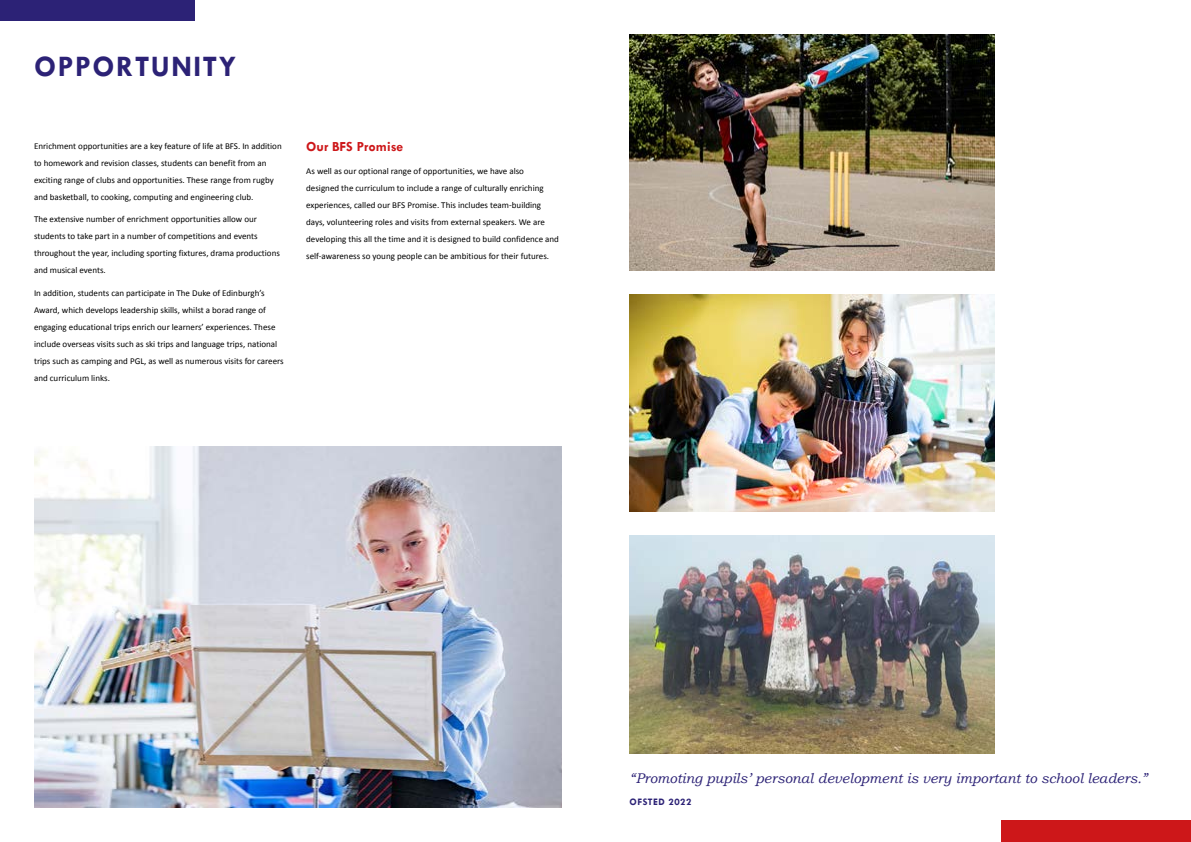
<style>
.page{position:relative;width:1191px;height:842px;background:#fff}
.page>*{position:absolute;margin:0;border:0;box-sizing:border-box;transform-origin:0 0}
.t1{font:700 30px "Tw Cen";letter-spacing:.05em;color:#2c2276}
.t2{font:italic 14px "Bookman Old Style";color:#2c2276}
.t3{font:700 14px "Tw Cen";color:#cd1719}
.t4{font:700 10px "Tw Cen";letter-spacing:.05em;color:#2c2276}
.t5{font:9px/17px "Calibri";color:#000}
</style>
<div class="page">
<div style="left:0;top:0;width:194px;height:21px;background:#2c2276"></div>
<div style="left:1001px;top:820px;width:190px;height:22px;background:#cd1719"></div>
<img style="left:629px;top:34px;width:365px;height:236px">
<img style="left:34px;top:446px;width:527px;height:362px">
<img style="left:629px;top:294px;width:365px;height:218px">
<img style="left:629px;top:536px;width:365px;height:217px">
<h1 class="t1" style="left:34px;top:48px;width:204px">OPPORTUNITY</h1>
<p class="t5" style="left:34px;top:137px;width:249px">Enrichment opportunities are a key feature of life at BFS. In addition to homework and revision classes, students can benefit from an exciting range of clubs and opportunities. These range from rugby and basketball, to cooking, computing and engineering club.</p>
<p class="t5" style="left:34px;top:211px;width:247px">The extensive number of enrichment opportunities allow our students to take part in a number of competitions and events throughout the year, including sporting fixtures, drama productions and musical events.</p>
<p class="t5" style="left:34px;top:284px;width:251px">In addition, students can participate in The Duke of Edinburgh’s Award, which develops leadership skills, whilst a borad range of engaging educational trips enrich our learners’ experiences. These include overseas visits such as ski trips and language trips, national trips such as camping and PGL, as well as numerous visits for careers and curriculum links.</p>
<h2 class="t3" style="left:306px;top:139px;width:99px">Our BFS Promise</h2>
<p class="t5" style="left:306px;top:163px;width:254px">As well as our optional range of opportunities, we have also designed the curriculum to include a range of culturally enriching experiences, called our BFS Promise. This includes team-building days, volunteering roles and visits from external speakers. We are developing this all the time and it is designed to build confidence and self-awareness so young people can be ambitious for their futures.</p>
<h2 class="t2" style="left:629px;top:768px;width:520px">“Promoting pupils’ personal development is very important to school leaders.”</h2>
<p class="t4" style="left:629px;top:796px;width:63px">OFSTED 2022</p>
</div>
